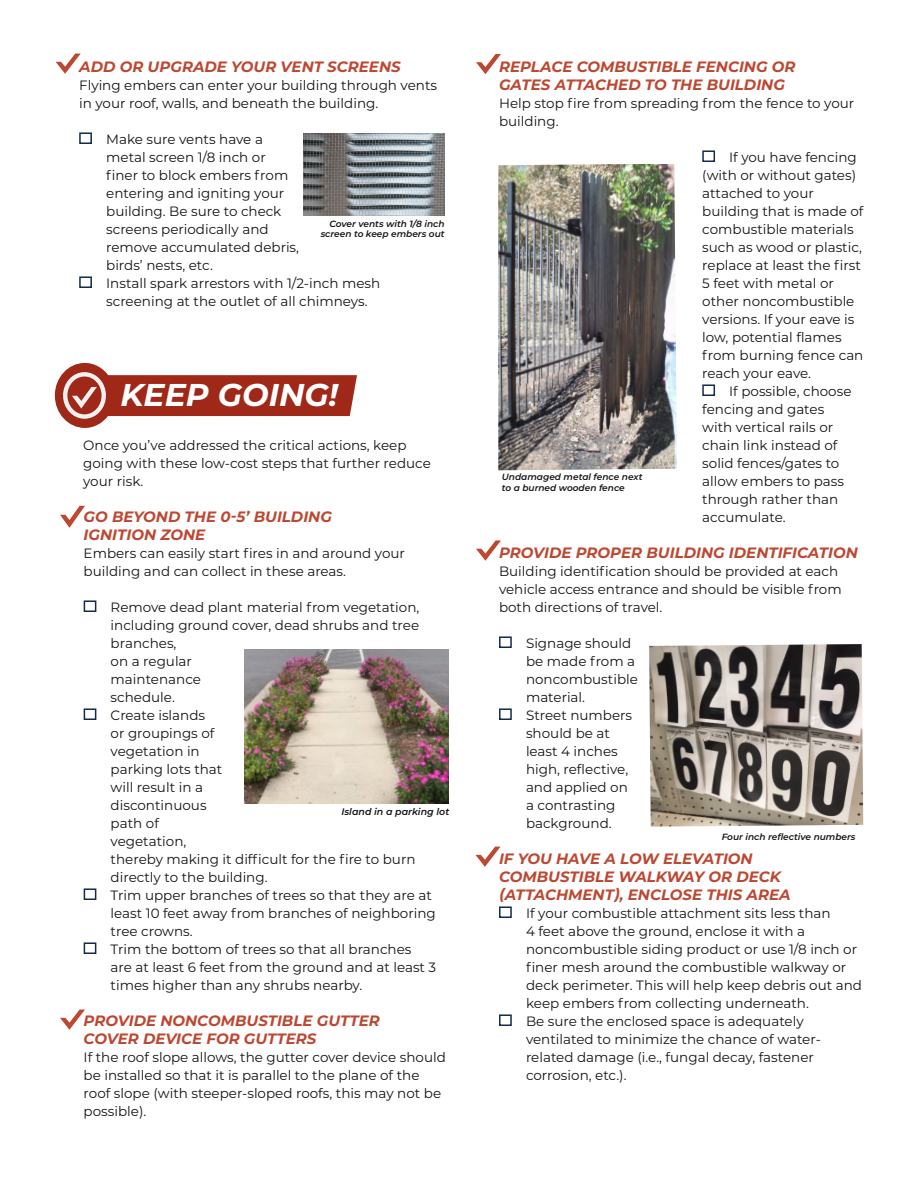
<style>
.page{position:relative;width:918px;height:1188px;background:#fff}
.page>*{position:absolute;margin:0;border:0;box-sizing:border-box;transform-origin:0 0}
.Title_03_white{font:italic 700 31.5px "Montserrat";color:#fff}
.head{font:italic 700 15px/18px "Montserrat";color:#bd4832}
.body{font:italic 700 15px "Montserrat";color:#bd4832}
.CHecklist{font:13.5px/18px "Montserrat";color:#151314}
.body-2{font:13.5px/18px "Montserrat";color:#151314}
.t1{font:italic 600 9.45px "Montserrat";color:#151314}
.t2{font:italic 600 9px/10.5px "Montserrat";color:#151314;text-align:right}
</style>
<div class="page">
<div style="left:84px;top:600px;width:12px;height:12px;border:2px solid #122b4e"></div>
<div style="left:84px;top:708px;width:12px;height:12px;border:2px solid #122b4e"></div>
<div style="left:84px;top:888px;width:12px;height:12px;border:2px solid #122b4e"></div>
<div style="left:84px;top:942px;width:12px;height:12px;border:2px solid #122b4e"></div>
<div style="left:702px;top:150px;width:13px;height:12px;border:2px solid #122b4e"></div>
<div style="left:702px;top:384px;width:13px;height:12px;border:2px solid #122b4e"></div>
<div style="left:499px;top:636px;width:13px;height:12px;border:2px solid #122b4e"></div>
<div style="left:499px;top:708px;width:13px;height:12px;border:2px solid #122b4e"></div>
<div style="left:499px;top:906px;width:13px;height:12px;border:2px solid #122b4e"></div>
<div style="left:499px;top:1014px;width:13px;height:12px;border:2px solid #122b4e"></div>
<svg style="left:55px;top:363px;width:302px;height:65px"></svg>
<div style="left:79px;top:132px;width:13px;height:12px;border:2px solid #122b4e"></div>
<div style="left:79px;top:276px;width:13px;height:12px;border:2px solid #122b4e"></div>
<img style="left:304px;top:133px;width:141px;height:82px">
<svg style="left:56px;top:54px;width:25px;height:20px"></svg>
<img style="left:245px;top:649px;width:203px;height:154px">
<img style="left:498px;top:164px;width:179px;height:306px">
<svg style="left:60px;top:506px;width:25px;height:22px"></svg>
<svg style="left:60px;top:1010px;width:25px;height:20px"></svg>
<svg style="left:475px;top:847px;width:25px;height:20px"></svg>
<img style="left:649px;top:644px;width:214px;height:183px">
<svg style="left:476px;top:540px;width:25px;height:21px"></svg>
<svg style="left:476px;top:54px;width:25px;height:20px"></svg>
<p class="body" style="left:79px;top:56px;width:323px">ADD OR UPGRADE YOUR VENT SCREENS</p>
<p class="body-2" style="left:79px;top:76px;width:359px">Flying embers can enter your building through vents in your roof, walls, and beneath the building.</p>
<p class="CHecklist" style="left:106px;top:130px;width:194px">Make sure vents have a metal screen 1/8 inch or finer to block embers from entering and igniting your building. Be sure to check screens periodically and remove accumulated debris, birds’ nests, etc.</p>
<p class="CHecklist" style="left:106px;top:274px;width:276px">Install spark arrestors with 1/2-inch mesh screening at the outlet of all chimneys.</p>
<p class="t2" style="left:321px;top:218px;width:125px">Cover vents with 1/8 inch screen to keep embers out</p>
<p class="Title_03_white" style="left:120px;top:372px;width:219px">KEEP GOING!</p>
<p class="body-2" style="left:83px;top:436px;width:349px">Once you’ve addressed the critical actions, keep going with these low-cost steps that further reduce your risk.</p>
<p class="head" style="left:84px;top:507px;width:250px">GO BEYOND THE 0-5’ BUILDING<br>IGNITION ZONE</p>
<p class="body-2" style="left:84px;top:544px;width:323px">Embers can easily start fires in and around your building and can collect in these areas.</p>
<p class="CHecklist" style="left:111px;top:598px;width:310px">Remove dead plant material from vegetation, including ground cover, dead shrubs and tree branches,<br>on a regular<br>maintenance<br>schedule.</p>
<p class="CHecklist" style="left:111px;top:706px;width:306px">Create islands<br>or groupings of<br>vegetation in<br>parking lots that<br>will result in a<br>discontinuous<br>path of<br>vegetation,<br>thereby making it difficult for the fire to burn directly to the building.</p>
<p class="CHecklist" style="left:111px;top:886px;width:327px">Trim upper branches of trees so that they are at least 10 feet away from branches of neighboring tree crowns.</p>
<p class="CHecklist" style="left:111px;top:940px;width:327px">Trim the bottom of trees so that all branches<br>are at least 6 feet from the ground and at least 3 times higher than any shrubs nearby.</p>
<p class="head" style="left:84px;top:1011px;width:298px">PROVIDE NONCOMBUSTIBLE GUTTER<br>COVER DEVICE FOR GUTTERS</p>
<p class="body-2" style="left:84px;top:1048px;width:364px">If the roof slope allows, the gutter cover device should be installed so that it is parallel to the plane of the roof slope (with steeper-sloped roofs, this may not be possible).</p>
<p class="t1" style="left:341px;top:805px;width:109px">Island in a parking lot</p>
<p class="head" style="left:499px;top:57px;width:298px">REPLACE COMBUSTIBLE FENCING OR<br>GATES ATTACHED TO THE BUILDING</p>
<p class="body-2" style="left:499px;top:94px;width:357px">Help stop fire from spreading from the fence to your building.</p>
<p class="CHecklist" style="left:702px;top:148px;width:163px;text-indent:27px">If you have fencing (with or without gates) attached to your building that is made of combustible materials such as wood or plastic, replace at least the first<br>5 feet with metal or other noncombustible versions. If your eave is low, potential flames from burning fence can reach your eave.</p>
<p class="CHecklist" style="left:702px;top:382px;width:151px;text-indent:27px">If possible, choose fencing and gates with vertical rails or chain link instead of solid fences/gates to allow embers to pass through rather than accumulate.</p>
<p class="head" style="left:499px;top:543px;width:360px">PROVIDE PROPER BUILDING IDENTIFICATION</p>
<p class="body-2" style="left:499px;top:562px;width:344px">Building identification should be provided at each vehicle access entrance and should be visible from both directions of travel.</p>
<p class="CHecklist" style="left:526px;top:634px;width:113px">Signage should be made from a noncombustible material.</p>
<p class="CHecklist" style="left:526px;top:706px;width:108px">Street numbers should be at least 4 inches high, reflective, and applied on a contrasting background.</p>
<p class="head" style="left:499px;top:849px;width:293px">IF YOU HAVE A LOW ELEVATION<br>COMBUSTIBLE WALKWAY OR DECK (ATTACHMENT), ENCLOSE THIS AREA</p>
<p class="CHecklist" style="left:526px;top:904px;width:338px">If your combustible attachment sits less than<br>4 feet above the ground, enclose it with a noncombustible siding product or use 1/8 inch or finer mesh around the combustible walkway or deck perimeter. This will help keep debris out and keep embers from collecting underneath.</p>
<p class="CHecklist" style="left:526px;top:1012px;width:296px">Be sure the enclosed space is adequately ventilated to minimize the chance of water&shy;related damage (i.e., fungal decay, fastener corrosion, etc.).</p>
<p class="t2" style="left:502px;top:471px;width:142px;text-align:left">Undamaged metal fence next to a burned wooden fence</p>
<p class="t2" style="left:722px;top:831px;width:135px">Four inch reflective numbers</p>
</div>
